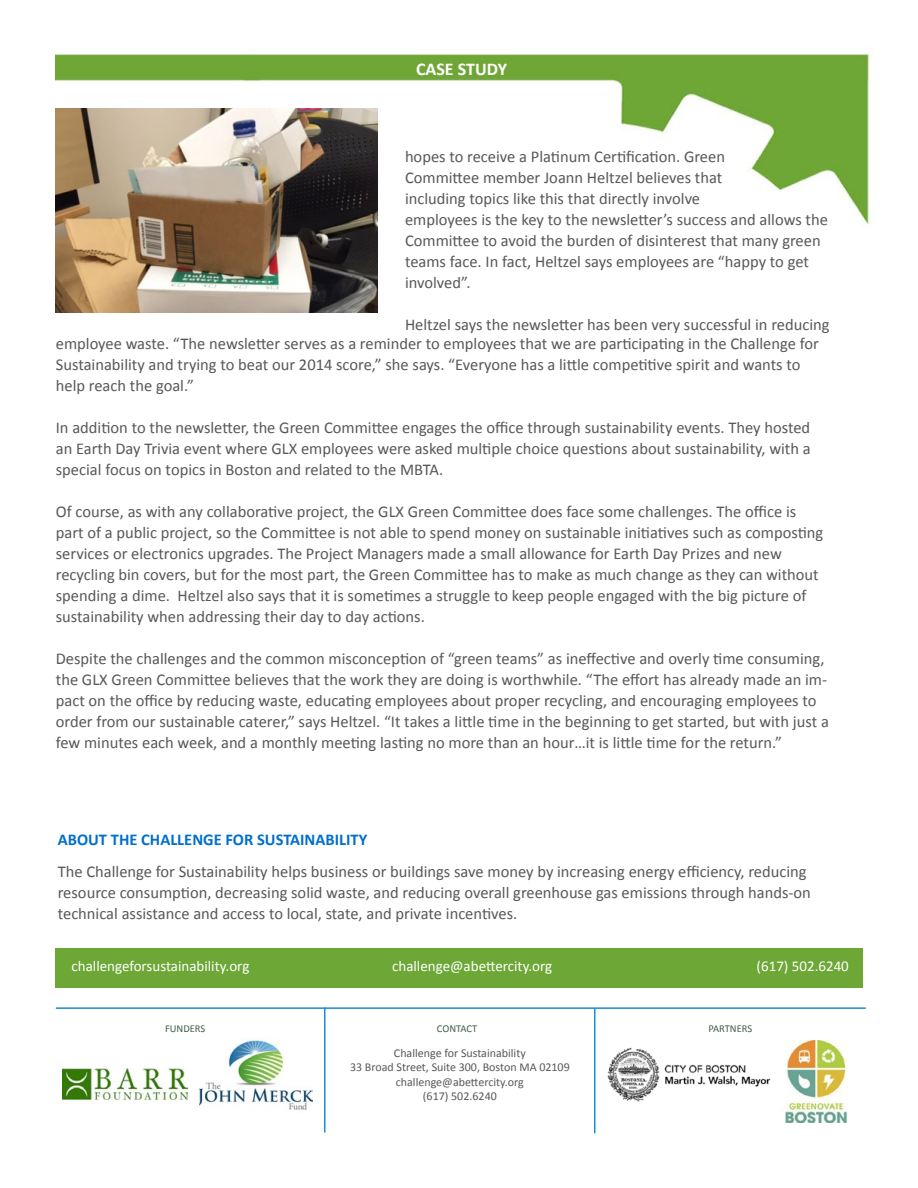
<style>
.page{position:relative;width:918px;height:1188px;background:#fff}
.page>*{position:absolute;margin:0;border:0;box-sizing:border-box;transform-origin:0 0}
.t1{font:700 18px "Calibri";color:#fff}
.t2{font:16.5px/21px "Calibri";color:#57585a}
.t3{font:700 16.5px "Calibri";color:#006fcd}
.t4{font:15px "Calibri";color:#fff}
.t5{font:12px/14.4px "Calibri";color:#57585a;text-align:center}
.t6{font:10.5px "Calibri";color:#406147}
</style>
<div class="page">
<img style="left:56px;top:54px;width:814px;height:174px">
<img style="left:56px;top:108px;width:321px;height:204px">
<div style="left:55px;top:948px;width:808px;height:40px;background:#6da736"></div>
<hr style="left:56px;top:1007px;width:810px;height:2px;background:#198ed1">
<hr style="left:324px;top:1007px;width:2px;height:125px;background:#198ed1">
<hr style="left:594px;top:1008px;width:2px;height:125px;background:#198ed1">
<img style="left:607px;top:1047px;width:164px;height:55px">
<img style="left:785px;top:1040px;width:63px;height:83px">
<img style="left:200px;top:1039px;width:113px;height:71px">
<img style="left:62px;top:1069px;width:125px;height:30px">
<p class="t1" style="left:416px;top:58px;width:93px">CASE STUDY</p>
<p class="t2" style="left:405px;top:146px;width:322px">hopes to receive a Platinum Certification. Green<br>Committee member Joann Heltzel believes that including topics like this that directly involve</p>
<p class="t2" style="left:405px;top:209px;width:424px">employees is the key to the newsletter’s success and allows the Committee to avoid the burden of disinterest that many green teams face. In fact, Heltzel says employees are “happy to get involved”.</p>
<p class="t2" style="left:405px;top:314px;width:426px">Heltzel says the newsletter has been very successful in reducing</p>
<p class="t2" style="left:56px;top:333px;width:765px">employee waste. “The newsletter serves as a reminder to employees that we are participating in the Challenge for<br>Sustainability and trying to beat our 2014 score,” she says. “Everyone has a little competitive spirit and wants to help reach the goal.”</p>
<p class="t2" style="left:56px;top:417px;width:756px;text-align:justify">In addition to the newsletter, the Green Committee engages the office through sustainability events. They hosted an Earth Day Trivia event where GLX employees were asked multiple choice questions about sustainability, with a special focus on topics in Boston and related to the MBTA.</p>
<p class="t2" style="left:56px;top:501px;width:769px">Of course, as with any collaborative project, the GLX Green Committee does face some challenges. The office is part of a public project, so the Committee is not able to spend money on sustainable initiatives such as composting services or electronics upgrades. The Project Managers made a small allowance for Earth Day Prizes and new recycling bin covers, but for the most part, the Green Committee has to make as much change as they can without spending a dime. Heltzel also says that it is sometimes a struggle to keep people engaged with the big picture of sustainability when addressing their day to day actions.</p>
<p class="t2" style="left:56px;top:648px;width:775px">Despite the challenges and the common misconception of “green teams” as ineffective and overly time consuming, the GLX Green Committee believes that the work they are doing is worthwhile. “The effort has already made an im&shy;pact on the office by reducing waste, educating employees about proper recycling, and encouraging employees to order from our sustainable caterer,” says Heltzel. “It takes a little time in the beginning to get started, but with just a few minutes each week, and a monthly meeting lasting no more than an hour…it is little time for the return.”</p>
<p class="t3" style="left:58px;top:829px;width:311px">ABOUT THE CHALLENGE FOR SUSTAINABILITY</p>
<p class="t2" style="left:58px;top:861px;width:755px">The Challenge for Sustainability helps business or buildings save money by increasing energy efficiency, reducing resource consumption, decreasing solid waste, and reducing overall greenhouse gas emissions through hands-on technical assistance and access to local, state, and private incentives.</p>
<p class="t4" style="left:72px;top:956px;width:179px">challengeforsustainability.org</p>
<p class="t4" style="left:392px;top:956px;width:162px">challenge@abettercity.org</p>
<p class="t4" style="left:757px;top:956px;width:94px">(617) 502.6240</p>
<p class="t6" style="left:165px;top:1022px;width:42px">FUNDERS</p>
<p class="t6" style="left:437px;top:1022px;width:42px">CONTACT</p>
<p class="t6" style="left:708px;top:1022px;width:45px">PARTNERS</p>
<p class="t5" style="left:350px;top:1046px;width:221px">Challenge for Sustainability<br>33 Broad Street, Suite 300, Boston MA 02109 challenge@abettercity.org<br>(617) 502.6240</p>
</div>
